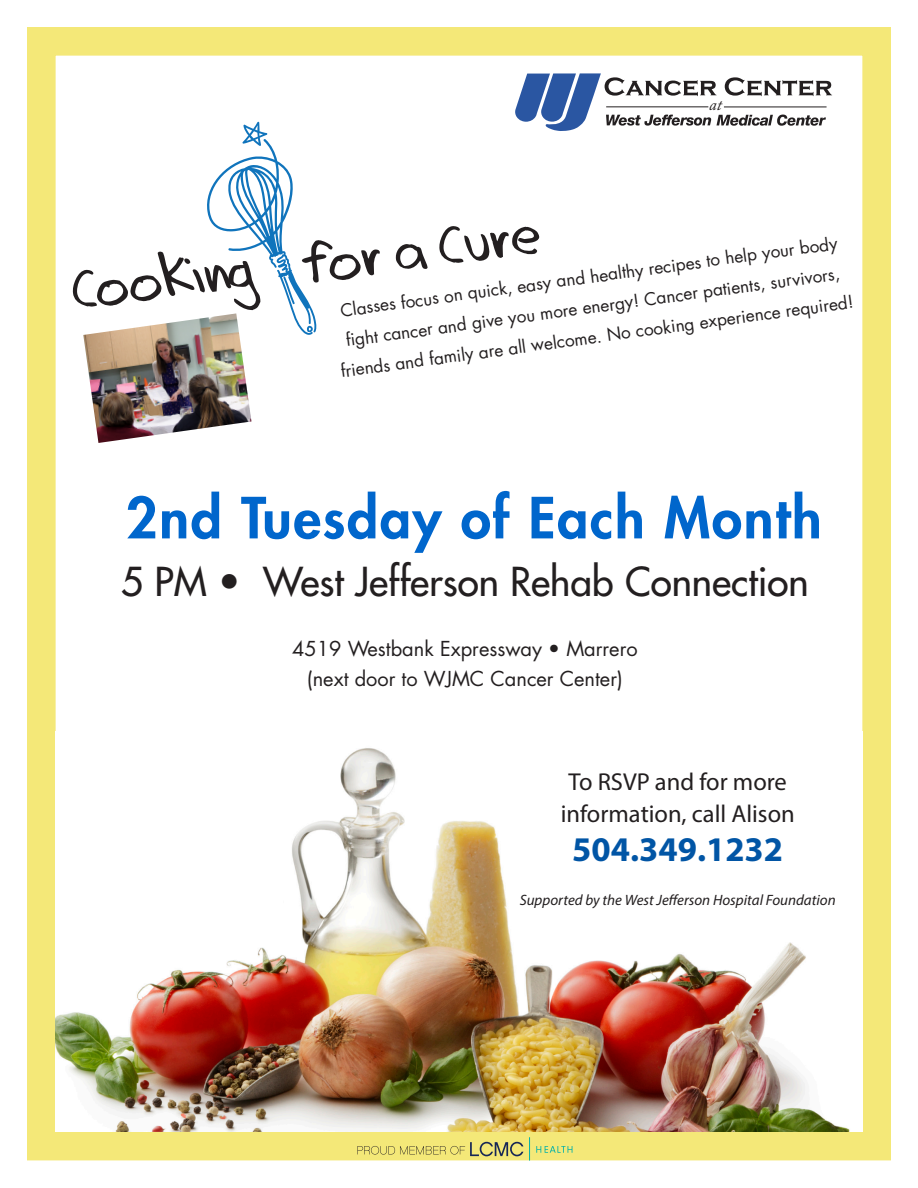
<style>
.page{position:relative;width:918px;height:1188px;background:#fff}
.page>*{position:absolute;margin:0;border:0;box-sizing:border-box;transform-origin:0 0}
.t1{font:61.5px "JI Allods";color:#231f20}
.Body_Copy-No_Hypens{font:800 55.2px "Futura Std";letter-spacing:.03em;color:#06c}
.Body_Copy-No_Hypens-2{font:500 38.85px "Futura Std";color:#231f20}
.t2{font:700 34.8px "Myriad Pro";color:#0155a5}
.t3{font:24.6px/32.8px "Myriad Pro";color:#231f20;text-align:center}
.Body_Copy-No_Hypens-3{font:20.1px "Futura Std";color:#231f20}
.t4{font:17.1px/30px "Futura Std";color:#231f20;text-align:center}
.t5{font:italic 16.35px "Adobe Caslon Pro";color:#231f20}
.Body_Copy-No_Hypens-4{font:italic 15px "Myriad Pro";color:#231f20}
</style>
<div class="page">
<div style="left:27px;top:27px;width:864px;height:1133px;border:29px solid #f4e878"></div>
<img style="left:56px;top:732px;width:806px;height:400px">
<svg style="left:515px;top:73px;width:317px;height:58px"></svg>
<hr style="left:606px;top:107px;width:102px;height:1px;background:#231f20">
<svg style="left:357px;top:1142px;width:166px;height:14px;background:#d0c76e"></svg>
<svg style="left:529px;top:1137px;width:1px;height:24px"></svg>
<svg style="left:536px;top:1146px;width:36px;height:7px"></svg>
<svg style="left:207px;top:122px;width:110px;height:213px"></svg>
<img style="left:83px;top:313px;width:168px;height:130px">
<p class="t5" style="left:709px;top:95px;width:14px">at</p>
<p class="t1" style="left:68px;top:268px;width:473px;rotate:-8deg">Cooking for a Cure</p>
<p class="t4" style="left:331px;top:298px;width:519px;rotate:-8deg">Classes focus on quick, easy and healthy recipes to help your body<br>fi ght cancer and give you more energy! Cancer patients, survivors, friends and family are all welcome. No cooking experience required!</p>
<p class="Body_Copy-No_Hypens" style="left:126px;top:483px;width:698px">2nd Tuesday of Each Month</p>
<p class="Body_Copy-No_Hypens-2" style="left:121px;top:557px;width:689px">5 PM • West Jefferson Rehab Connection</p>
<p class="Body_Copy-No_Hypens-3" style="left:292px;top:635px;width:347px">4519 Westbank Expressway • Marrero</p>
<p class="Body_Copy-No_Hypens-3" style="left:307px;top:665px;width:317px">(next door to WJMC Cancer Center)</p>
<p class="t3" style="left:561px;top:764px;width:236px">To RSVP and for more information, call Alison</p>
<p class="t2" style="left:572px;top:827px;width:212px">504.349.1232</p>
<p class="Body_Copy-No_Hypens-4" style="left:520px;top:891px;width:318px">Supported by the West Jefferson Hospital Foundation</p>
</div>
